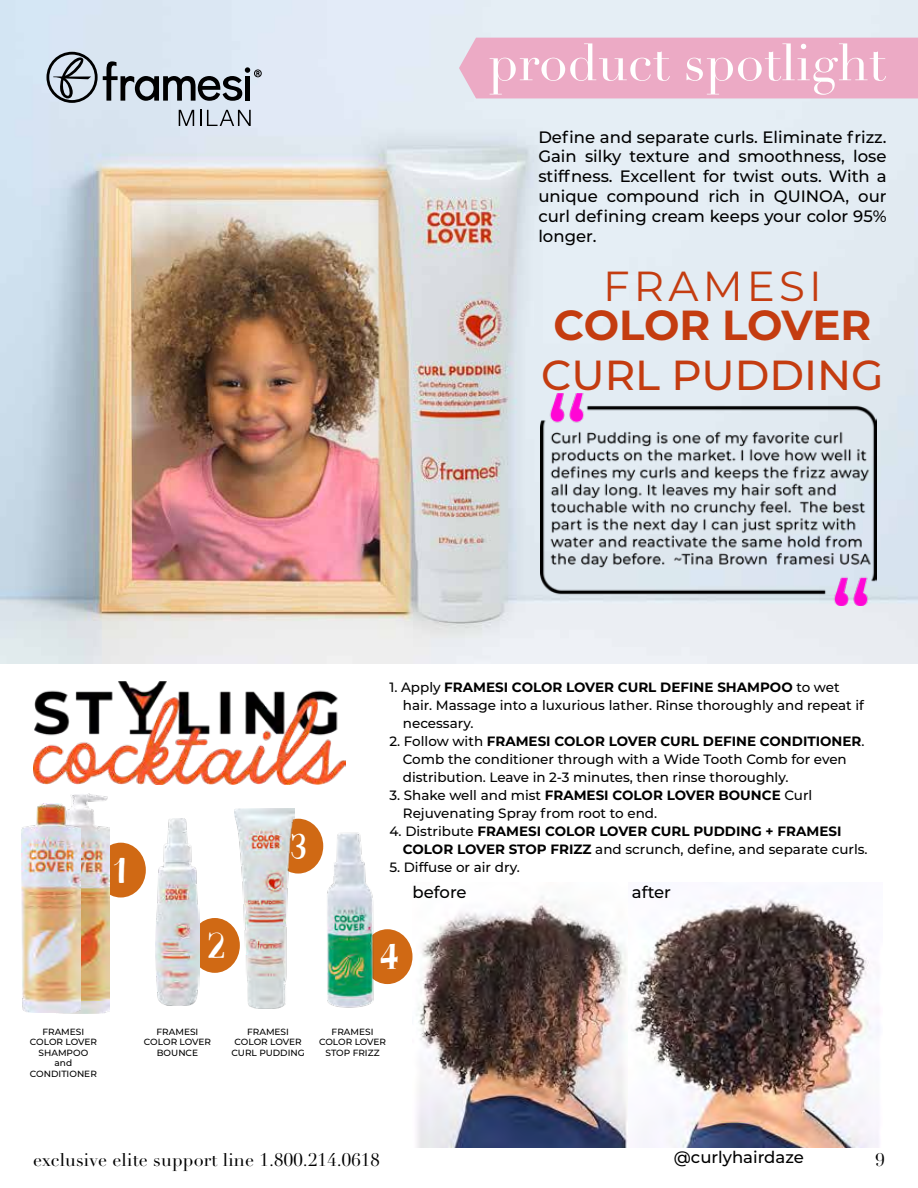
<style>
.page{position:relative;width:918px;height:1188px;background:#fff}
.page>*{position:absolute;margin:0;border:0;box-sizing:border-box;transform-origin:0 0}
.t1{font:51px "Didot";color:#fff}
.t2{font:500 42px "Montserrat";color:#c43c10}
.t3{font:700 42px "Montserrat";letter-spacing:-.01em;color:#c43c10}
.t4{font:42px "Montserrat";letter-spacing:.1em;color:#c43c10}
.t5{font:36px "Bloomsbury Serif";color:#fff}
.t6{font:18px "Didot LT Pro";letter-spacing:.01em;color:#000}
.t7{font:500 16.5px/19.8px "Montserrat";color:#000;text-align:justify}
.t8{font:500 13.5px/18px "Montserrat";color:#000}
.t9{font:700 13.5px/18px "Montserrat";color:#000}
.t10{font:500 9px/10.5px "Montserrat";color:#000;text-align:center}
.s1{font-weight:700}
.s2{font-weight:500}
</style>
<div class="page">
<img style="left:416px;top:896px;width:212px;height:252px">
<img style="left:632px;top:894px;width:248px;height:254px">
<div style="left:96px;top:843px;width:50px;height:55px;background:#d06914;border-radius:50%"></div>
<div style="left:190px;top:918px;width:50px;height:55px;background:#d06914;border-radius:50%"></div>
<div style="left:273px;top:819px;width:50px;height:55px;background:#d06914;border-radius:50%"></div>
<div style="left:362px;top:929px;width:51px;height:55px;background:#d06914;border-radius:50%"></div>
<img style="left:0;top:0;width:918px;height:663px">
<img style="left:540px;top:394px;width:337px;height:212px">
<div style="left:459px;top:38px;width:459px;height:60px;background:#ecaac5"></div>
<svg style="left:46px;top:52px;width:216px;height:51px;background:#a6afb8"></svg>
<svg style="left:179px;top:110px;width:15px;height:16px"></svg>
<svg style="left:200px;top:110px;width:1px;height:16px"></svg>
<svg style="left:207px;top:110px;width:44px;height:16px"></svg>
<img style="left:34px;top:681px;width:312px;height:103px">
<img style="left:51px;top:794px;width:59px;height:219px">
<img style="left:22px;top:804px;width:58px;height:208px">
<img style="left:156px;top:819px;width:44px;height:187px">
<img style="left:235px;top:809px;width:60px;height:200px">
<img style="left:314px;top:781px;width:77px;height:227px">
<h1 class="t1" style="left:488px;top:32px;width:399px">product spotlight</h1>
<p class="t7" style="left:538px;top:126px;width:350px">Define and separate curls. Eliminate frizz.<br>Gain silky texture and smoothness, lose stiffness. Excellent for twist outs. With a unique compound rich in QUINOA, our curl defining cream keeps your color 95% longer.</p>
<h2 class="t4" style="left:603px;top:257px;width:220px">FRAMESI</h2>
<h2 class="t3" style="left:554px;top:294px;width:319px">COLOR LOVER</h2>
<h2 class="t2" style="left:541px;top:346px;width:344px">CURL PUDDING</h2>
<h3 class="t5" style="left:113px;top:849px;width:13px">1</h3>
<h3 class="t5" style="left:207px;top:924px;width:19px">2</h3>
<h3 class="t5" style="left:291px;top:825px;width:17px">3</h3>
<p class="t8" style="left:403px;top:678px;width:463px;text-indent:-14px">1. Apply <span class="s1">FRAMESI COLOR LOVER CURL DEFINE SHAMPOO</span> to wet hair. Massage into a luxurious lather. Rinse thoroughly and repeat if necessary.</p>
<p class="t8" style="left:403px;top:732px;width:463px;text-indent:-14px">2. Follow with <span class="s1">FRAMESI COLOR LOVER CURL DEFINE CONDITIONER</span>.<br>Comb the conditioner through with a Wide Tooth Comb for even distribution. Leave in 2-3 minutes, then rinse thoroughly.</p>
<p class="t8" style="left:403px;top:786px;width:411px;text-indent:-14px">3. Shake well and mist <span class="s1">FRAMESI COLOR LOVER BOUNCE</span> Curl<br>Rejuvenating Spray from root to end.</p>
<p class="t9" style="left:403px;top:821px;width:466px;text-indent:-14px"><span class="s2">4. Distribute</span> FRAMESI COLOR LOVER CURL PUDDING + FRAMESI<br>COLOR LOVER STOP FRIZZ <span class="s2">and scrunch, define, and separate curls.</span></p>
<p class="t8" style="left:389px;top:858px;width:132px">5. Diffuse or air dry.</p>
<p class="t7" style="left:413px;top:882px;width:56px">before</p>
<p class="t7" style="left:632px;top:882px;width:41px">after</p>
<h3 class="t5" style="left:380px;top:935px;width:20px">4</h3>
<p class="t10" style="left:30px;top:1026px;width:69px">FRAMESI<br>COLOR LOVER<br>SHAMPOO and<br>CONDITIONER</p>
<p class="t10" style="left:144px;top:1026px;width:69px">FRAMESI<br>COLOR LOVER<br>BOUNCE</p>
<p class="t10" style="left:231px;top:1026px;width:75px">FRAMESI<br>COLOR LOVER<br>CURL PUDDING</p>
<p class="t10" style="left:319px;top:1026px;width:69px">FRAMESI<br>COLOR LOVER<br>STOP FRIZZ</p>
<p class="t7" style="left:674px;top:1147px;width:132px">@curlyhairdaze</p>
<h3 class="t6" style="left:33px;top:1150px;width:348px">exclusive elite support line 1.800.214.0618</h3>
<h3 class="t6" style="left:876px;top:1150px;width:11px">9</h3>
</div>
